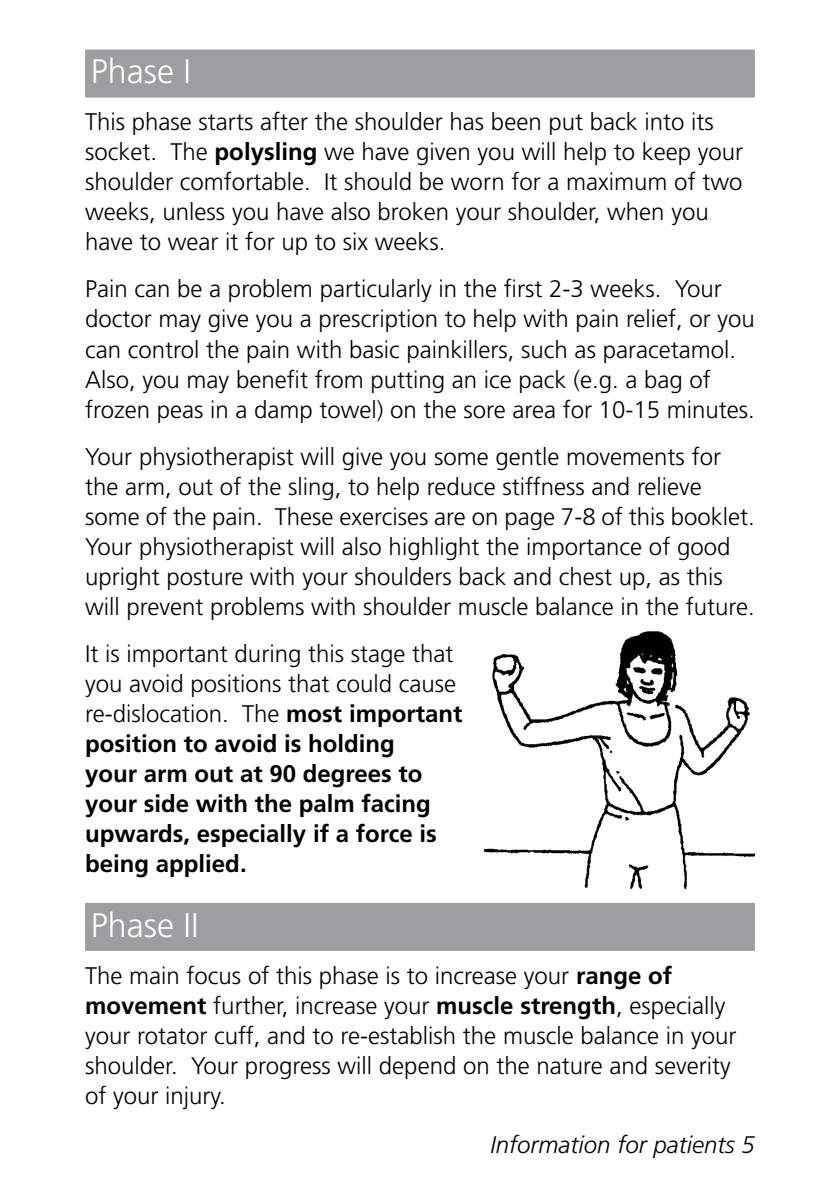
<style>
.page{position:relative;width:840px;height:1191px;background:#fff}
.page>*{position:absolute;margin:0;border:0;box-sizing:border-box;transform-origin:0 0}
.t1{font:300 34px "Frutiger";color:#fff}
.t2{font:300 24px/30px "Frutiger";color:#000}
.t3{font:700 24px/30px "Frutiger";color:#000}
.t4{font:italic 300 24px "Frutiger";color:#000}
.s1{font-weight:700}
.s2{font-weight:300}
</style>
<div class="page">
<img style="left:483px;top:631px;width:271px;height:259px">
<div style="left:85px;top:50px;width:669px;height:48px;background:#9c9e9f"></div>
<div style="left:85px;top:903px;width:669px;height:48px;background:#9c9e9f"></div>
<h1 class="t1" style="left:91px;top:52px;width:102px">Phase I</h1>
<p class="t2" style="left:85px;top:107px;width:659px">This phase starts after the shoulder has been put back into its socket. The <span class="s1">polysling</span> we have given you will help to keep your shoulder comfortable. It should be worn for a maximum of two weeks, unless you have also broken your shoulder, when you have to wear it for up to six weeks.</p>
<p class="t2" style="left:85px;top:274px;width:671px">Pain can be a problem particularly in the first 2-3 weeks. Your doctor may give you a prescription to help with pain relief, or you can control the pain with basic painkillers, such as paracetamol.<br>Also, you may benefit from putting an ice pack (e.g. a bag of frozen peas in a damp towel) on the sore area for 10-15 minutes.</p>
<p class="t2" style="left:85px;top:441px;width:671px">Your physiotherapist will give you some gentle movements for the arm, out of the sling, to help reduce stiffness and relieve some of the pain. These exercises are on page 7-8 of this booklet.<br>Your physiotherapist will also highlight the importance of good upright posture with your shoulders back and chest up, as this will prevent problems with shoulder muscle balance in the future.</p>
<p class="t3" style="left:85px;top:638px;width:378px"><span class="s2">It is important during this stage that you avoid positions that could cause re-dislocation. The</span> most important position to avoid is holding<br>your arm out at 90 degrees to your side with the palm facing upwards, especially if a force is being applied.</p>
<h1 class="t1" style="left:91px;top:905px;width:109px">Phase II</h1>
<p class="t2" style="left:85px;top:960px;width:652px">The main focus of this phase is to increase your <span class="s1">range of movement</span> further, increase your <span class="s1">muscle strength</span>, especially your rotator cuff, and to re-establish the muscle balance in your shoulder. Your progress will depend on the nature and severity of your injury.</p>
<p class="t4" style="left:490px;top:1131px;width:266px">Information for patients 5</p>
</div>
